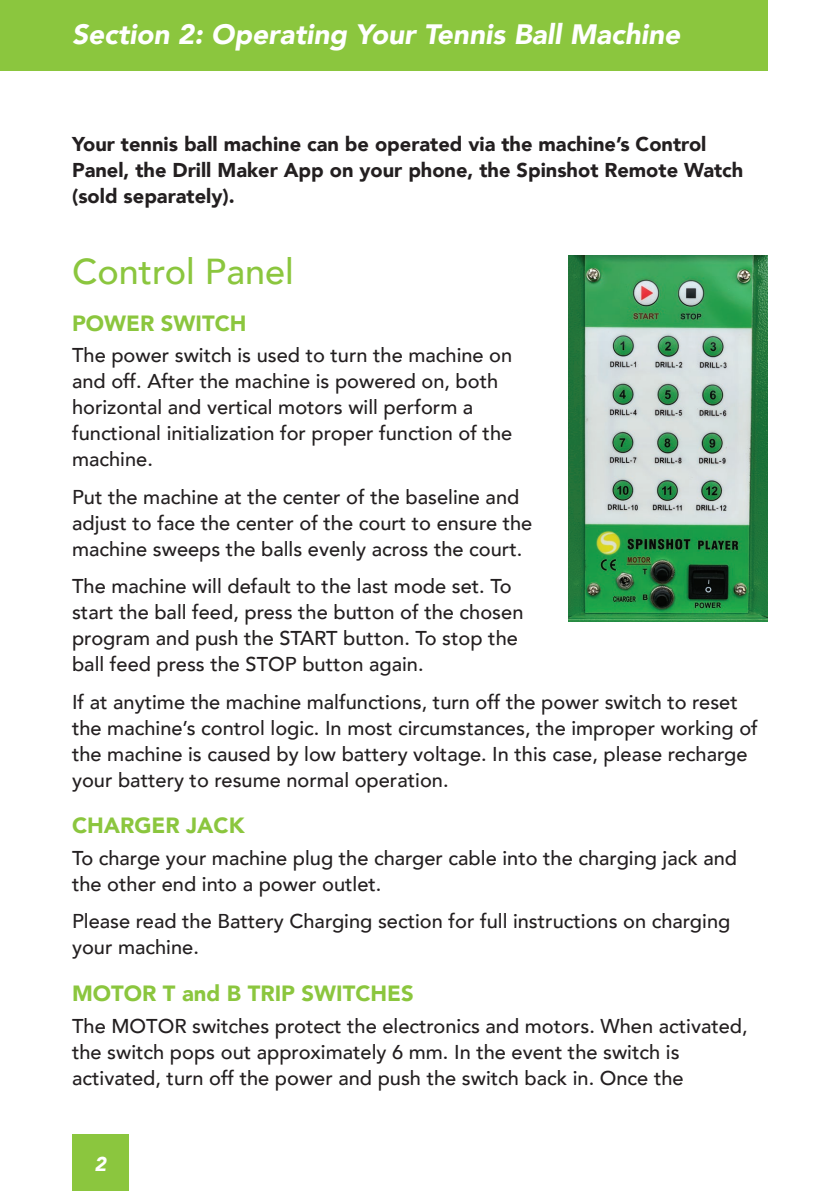
<style>
.page{position:relative;width:840px;height:1191px;background:#fff}
.page>*{position:absolute;margin:0;border:0;box-sizing:border-box;transform-origin:0 0}
.t1{font:500 36px "Avenir";color:#8bc63e}
.t2{font:italic 900 28px "Avenir";color:#fff}
.t3{font:900 22px "Avenir";color:#8bc63e}
.t4{font:500 20px/26px "Avenir";color:#231f20}
.t5{font:900 20px/26px "Avenir";color:#231f20}
.t6{font:italic 900 20px "Avenir";color:#fff}
</style>
<div class="page">
<div style="left:0;top:0;width:767px;height:71px;background:#8bc63e"></div>
<img style="left:568px;top:255px;width:199px;height:366px">
<div style="left:72px;top:1134px;width:57px;height:57px;background:#8bc63e"></div>
<h2 class="t2" style="left:72px;top:11px;width:609px">Section 2: Operating Your Tennis Ball Machine</h2>
<p class="t5" style="left:72px;top:131px;width:672px">Your tennis ball machine can be operated via the machine’s Control<br>Panel, the Drill Maker App on your phone, the Spinshot Remote Watch (sold separately).</p>
<h1 class="t1" style="left:72px;top:240px;width:223px">Control Panel</h1>
<p class="t3" style="left:72px;top:304px;width:176px">POWER SWITCH</p>
<p class="t4" style="left:72px;top:341px;width:441px">The power switch is used to turn the machine on and off. After the machine is powered on, both horizontal and vertical motors will perform a functional initialization for proper function of the machine.</p>
<p class="t4" style="left:72px;top:483px;width:461px">Put the machine at the center of the baseline and adjust to face the center of the court to ensure the machine sweeps the balls evenly across the court.</p>
<p class="t4" style="left:72px;top:572px;width:452px">The machine will default to the last mode set. To start the ball feed, press the button of the chosen program and push the START button. To stop the ball feed press the STOP button again.</p>
<p class="t4" style="left:72px;top:687px;width:687px">If at anytime the machine malfunctions, turn off the power switch to reset the machine’s control logic. In most circumstances, the improper working of the machine is caused by low battery voltage. In this case, please recharge your battery to resume normal operation.</p>
<p class="t3" style="left:72px;top:806px;width:174px">CHARGER JACK</p>
<p class="t4" style="left:72px;top:844px;width:666px">To charge your machine plug the charger cable into the charging jack and the other end into a power outlet.</p>
<p class="t4" style="left:72px;top:907px;width:659px">Please read the Battery Charging section for full instructions on charging your machine.</p>
<p class="t3" style="left:72px;top:974px;width:343px">MOTOR T and B TRIP SWITCHES</p>
<p class="t4" style="left:72px;top:1011px;width:676px">The MOTOR switches protect the electronics and motors. When activated, the switch pops out approximately 6 mm. In the event the switch is activated, turn off the power and push the switch back in. Once the</p>
<p class="t6" style="left:94px;top:1147px;width:13px">2</p>
</div>
